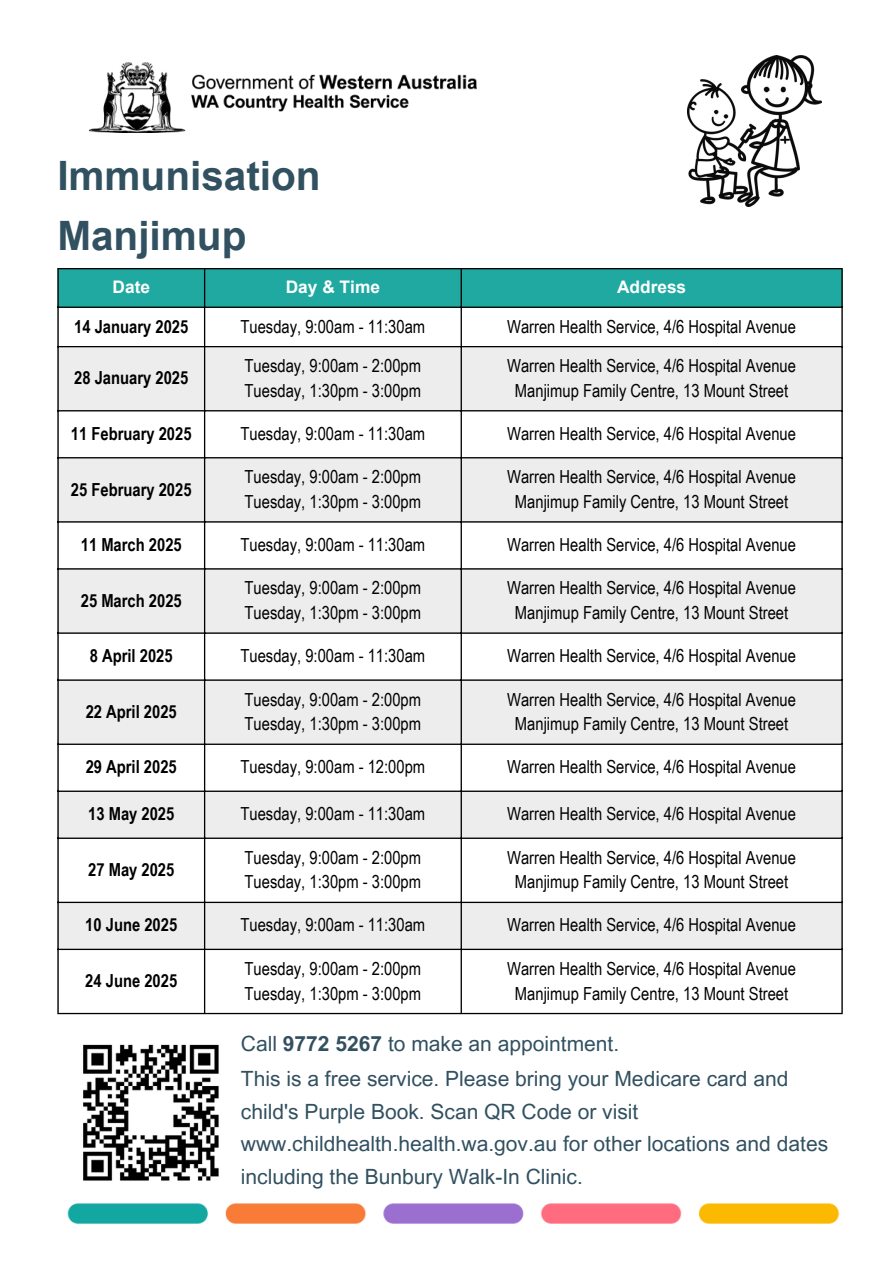
<style>
.page{position:relative;width:894px;height:1264px;background:#fff}
.page>*{position:absolute;margin:0;border:0;box-sizing:border-box;transform-origin:0 0}
.t1{font:700 40.5px/59.7px "Arial";color:#315060}
.t2{font:21px/32.7px "Arial MT Pro";color:#315060}
.t3{font:18px "Arial Narrow";color:#000}
.t4{font:700 18px "Arial Narrow";color:#000}
.t5{font:700 17.25px "Arial";color:#fff}
.s1{font-weight:700}
</style>
<div class="page">
<img style="left:67px;top:1203px;width:773px;height:21px">
<img style="left:89px;top:63px;width:387px;height:70px">
<div style="left:59px;top:269px;width:782px;height:37px;background:#1fa9a1"></div>
<svg style="left:59px;top:347px;width:782px;height:601px;fill:#ededed"></svg>
<hr style="left:57px;top:269px;width:2px;height:743px;background:#000">
<hr style="left:204px;top:269px;width:1px;height:743px;background:#000">
<hr style="left:460px;top:269px;width:2px;height:743px;background:#000">
<hr style="left:841px;top:269px;width:1px;height:743px;background:#000">
<hr style="left:57px;top:268px;width:785px;height:1px;background:#000">
<hr style="left:57px;top:306px;width:785px;height:2px;background:#000">
<hr style="left:57px;top:346px;width:785px;height:1px;background:#000">
<hr style="left:57px;top:410px;width:785px;height:1px;background:#000">
<hr style="left:57px;top:457px;width:785px;height:1px;background:#000">
<hr style="left:57px;top:521px;width:785px;height:1px;background:#000">
<hr style="left:57px;top:568px;width:785px;height:1px;background:#000">
<hr style="left:57px;top:632px;width:785px;height:1px;background:#000">
<hr style="left:57px;top:679px;width:785px;height:1px;background:#000">
<hr style="left:57px;top:743px;width:785px;height:2px;background:#000">
<hr style="left:57px;top:790px;width:785px;height:2px;background:#000">
<hr style="left:57px;top:837px;width:785px;height:1px;background:#000">
<hr style="left:57px;top:901px;width:785px;height:2px;background:#000">
<hr style="left:57px;top:948px;width:785px;height:2px;background:#000">
<hr style="left:57px;top:1012px;width:785px;height:2px;background:#000">
<img style="left:83px;top:1044px;width:136px;height:137px">
<img style="left:687px;top:55px;width:134px;height:151px">
<p class="t1" style="left:57px;top:146px;width:265px">Immunisation<br>Manjimup</p>
<h1 class="t5" style="left:112px;top:277px;width:39px">Date</h1>
<p class="t5" style="left:286px;top:277px;width:96px">Day &amp; Time</p>
<p class="t5" style="left:617px;top:277px;width:71px">Address</p>
<p class="t4" style="left:74px;top:316px;width:116px">14 January 2025</p>
<p class="t3" style="left:240px;top:316px;width:186px">Tuesday, 9:00am - 11:30am</p>
<p class="t3" style="left:507px;top:316px;width:290px">Warren Health Service, 4/6 Hospital Avenue</p>
<p class="t4" style="left:74px;top:367px;width:116px">28 January 2025</p>
<p class="t3" style="left:507px;top:355px;width:290px">Warren Health Service, 4/6 Hospital Avenue</p>
<p class="t3" style="left:515px;top:380px;width:275px">Manjimup Family Centre, 13 Mount Street</p>
<p class="t3" style="left:244px;top:355px;width:178px">Tuesday, 9:00am - 2:00pm</p>
<p class="t3" style="left:244px;top:380px;width:178px">Tuesday, 1:30pm - 3:00pm</p>
<p class="t4" style="left:71px;top:423px;width:122px">11 February 2025</p>
<p class="t3" style="left:240px;top:423px;width:186px">Tuesday, 9:00am - 11:30am</p>
<p class="t3" style="left:507px;top:423px;width:290px">Warren Health Service, 4/6 Hospital Avenue</p>
<p class="t4" style="left:71px;top:479px;width:122px">25 February 2025</p>
<p class="t3" style="left:507px;top:466px;width:290px">Warren Health Service, 4/6 Hospital Avenue</p>
<p class="t3" style="left:515px;top:491px;width:275px">Manjimup Family Centre, 13 Mount Street</p>
<p class="t3" style="left:244px;top:466px;width:178px">Tuesday, 9:00am - 2:00pm</p>
<p class="t3" style="left:244px;top:491px;width:178px">Tuesday, 1:30pm - 3:00pm</p>
<p class="t4" style="left:81px;top:534px;width:102px">11 March 2025</p>
<p class="t3" style="left:240px;top:534px;width:186px">Tuesday, 9:00am - 11:30am</p>
<p class="t3" style="left:507px;top:534px;width:290px">Warren Health Service, 4/6 Hospital Avenue</p>
<p class="t4" style="left:81px;top:590px;width:102px">25 March 2025</p>
<p class="t3" style="left:507px;top:577px;width:290px">Warren Health Service, 4/6 Hospital Avenue</p>
<p class="t3" style="left:515px;top:602px;width:275px">Manjimup Family Centre, 13 Mount Street</p>
<p class="t3" style="left:244px;top:577px;width:178px">Tuesday, 9:00am - 2:00pm</p>
<p class="t3" style="left:244px;top:602px;width:178px">Tuesday, 1:30pm - 3:00pm</p>
<p class="t4" style="left:90px;top:645px;width:84px">8 April 2025</p>
<p class="t3" style="left:240px;top:645px;width:186px">Tuesday, 9:00am - 11:30am</p>
<p class="t3" style="left:507px;top:645px;width:290px">Warren Health Service, 4/6 Hospital Avenue</p>
<p class="t4" style="left:86px;top:701px;width:93px">22 April 2025</p>
<p class="t3" style="left:507px;top:688px;width:290px">Warren Health Service, 4/6 Hospital Avenue</p>
<p class="t3" style="left:515px;top:713px;width:275px">Manjimup Family Centre, 13 Mount Street</p>
<p class="t3" style="left:244px;top:688px;width:178px">Tuesday, 9:00am - 2:00pm</p>
<p class="t3" style="left:244px;top:713px;width:178px">Tuesday, 1:30pm - 3:00pm</p>
<p class="t4" style="left:86px;top:756px;width:93px">29 April 2025</p>
<p class="t3" style="left:240px;top:756px;width:186px">Tuesday, 9:00am - 12:00pm</p>
<p class="t3" style="left:507px;top:756px;width:290px">Warren Health Service, 4/6 Hospital Avenue</p>
<p class="t4" style="left:88px;top:803px;width:88px">13 May 2025</p>
<p class="t3" style="left:240px;top:803px;width:186px">Tuesday, 9:00am - 11:30am</p>
<p class="t3" style="left:507px;top:803px;width:290px">Warren Health Service, 4/6 Hospital Avenue</p>
<p class="t4" style="left:88px;top:859px;width:88px">27 May 2025</p>
<p class="t3" style="left:507px;top:846px;width:290px">Warren Health Service, 4/6 Hospital Avenue</p>
<p class="t3" style="left:515px;top:871px;width:275px">Manjimup Family Centre, 13 Mount Street</p>
<p class="t3" style="left:244px;top:846px;width:178px">Tuesday, 9:00am - 2:00pm</p>
<p class="t3" style="left:244px;top:871px;width:178px">Tuesday, 1:30pm - 3:00pm</p>
<p class="t4" style="left:85px;top:914px;width:93px">10 June 2025</p>
<p class="t3" style="left:240px;top:914px;width:186px">Tuesday, 9:00am - 11:30am</p>
<p class="t3" style="left:507px;top:914px;width:290px">Warren Health Service, 4/6 Hospital Avenue</p>
<p class="t4" style="left:85px;top:970px;width:93px">24 June 2025</p>
<p class="t3" style="left:507px;top:957px;width:290px">Warren Health Service, 4/6 Hospital Avenue</p>
<p class="t3" style="left:515px;top:982px;width:275px">Manjimup Family Centre, 13 Mount Street</p>
<p class="t2" style="left:241px;top:1029px;width:380px">Call <span class="s1">9772 5267</span> to make an appointment.</p>
<p class="t3" style="left:244px;top:957px;width:178px">Tuesday, 9:00am - 2:00pm</p>
<p class="t3" style="left:244px;top:982px;width:178px">Tuesday, 1:30pm - 3:00pm</p>
<p class="t2" style="left:241px;top:1064px;width:588px">This is a free service. Please bring your Medicare card and child's Purple Book. Scan QR Code or visit www.childhealth.health.wa.gov.au for other locations and dates including the Bunbury Walk-In Clinic.</p>
</div>
